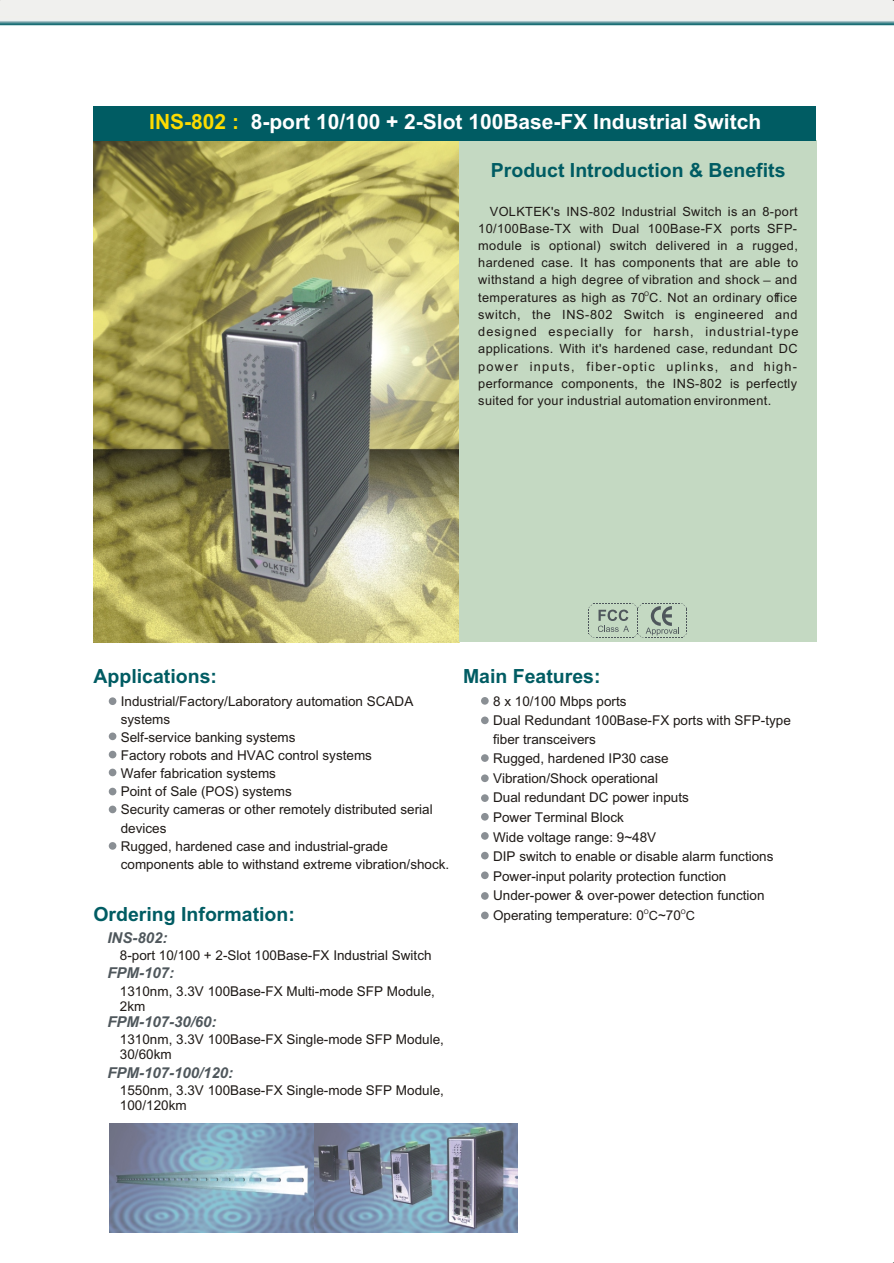
<style>
.page{position:relative;width:894px;height:1263px;background:#fff}
.page>*{position:absolute;margin:0;border:0;box-sizing:border-box;transform-origin:0 0}
.t1{font:700 21px "Arial";color:#fff}
.t2{font:700 19.5px "Arial";color:#005c63}
.t3{font:italic 700 15px "Arial";color:#4f575c}
.t4{font:13.5px/19.6px "Arial";color:#1f1a17}
.t5{font:12.75px/17.2px "Arial";letter-spacing:.03em;color:#1f1a17;text-align:justify}
.t6{font:6.3px "Arial";color:#1f1a17}
.s1{color:#fcdb00}
.s2{font-size:12.75px}
</style>
<div class="page">
<img style="left:94px;top:140px;width:365px;height:502px">
<div style="left:459px;top:141px;width:357px;height:501px;background:#c4d9c2"></div>
<img style="left:0;top:0;width:894px;height:26px">
<div style="left:94px;top:106px;width:722px;height:34px;background:#005c63"></div>
<div style="left:481px;top:697px;width:8px;height:8px;background:#8a8f94;border-radius:50%"></div>
<div style="left:481px;top:717px;width:8px;height:7px;background:#8a8f94;border-radius:50%"></div>
<div style="left:481px;top:754px;width:8px;height:8px;background:#8a8f94;border-radius:50%"></div>
<div style="left:481px;top:774px;width:8px;height:8px;background:#8a8f94;border-radius:50%"></div>
<div style="left:481px;top:794px;width:8px;height:8px;background:#8a8f94;border-radius:50%"></div>
<div style="left:481px;top:813px;width:8px;height:8px;background:#8a8f94;border-radius:50%"></div>
<div style="left:109px;top:697px;width:7px;height:8px;background:#8a8f94;border-radius:50%"></div>
<div style="left:109px;top:733px;width:7px;height:7px;background:#8a8f94;border-radius:50%"></div>
<div style="left:109px;top:751px;width:7px;height:7px;background:#8a8f94;border-radius:50%"></div>
<div style="left:109px;top:769px;width:7px;height:7px;background:#8a8f94;border-radius:50%"></div>
<div style="left:109px;top:788px;width:7px;height:7px;background:#8a8f94;border-radius:50%"></div>
<div style="left:109px;top:806px;width:7px;height:7px;background:#8a8f94;border-radius:50%"></div>
<div style="left:109px;top:842px;width:7px;height:8px;background:#8a8f94;border-radius:50%"></div>
<div style="left:481px;top:832px;width:8px;height:8px;background:#8a8f94;border-radius:50%"></div>
<div style="left:481px;top:852px;width:8px;height:7px;background:#8a8f94;border-radius:50%"></div>
<div style="left:481px;top:871px;width:8px;height:8px;background:#8a8f94;border-radius:50%"></div>
<div style="left:481px;top:892px;width:8px;height:8px;background:#8a8f94;border-radius:50%"></div>
<div style="left:481px;top:912px;width:8px;height:7px;background:#8a8f94;border-radius:50%"></div>
<svg style="left:588px;top:604px;width:99px;height:34px"></svg>
<img style="left:109px;top:1123px;width:408px;height:109px">
<h1 class="t1" style="left:149px;top:114px;width:614px"><span class="s1">INS-802 :</span> 8-port 10/100 + 2-Slot 100Base-FX Industrial Switch</h1>
<h2 class="t2" style="left:491px;top:163px;width:296px">Product Introduction &amp; Benefits</h2>
<p class="t5" style="left:478px;top:204px;width:321px;text-indent:12px">VOLKTEK's INS-802 Industrial Switch is an 8-port 10/100Base-TX with Dual 100Base-FX ports SFP&shy;module is optional) switch delivered in a rugged, hardened case. It has components that are able to</p>
<p class="t5" style="left:764px;top:267px;width:9px">_</p>
<p class="t5" style="left:478px;top:272px;width:322px">withstand a high degree of vibration and shock and temperatures as high as 70 . Not an ordinary office switch, the INS-802 Switch is engineered and designed especially for harsh, industrial-type applications. With it's hardened case, redundant DC power inputs, fiber-optic uplinks, and high&shy;performance components, the INS-802 is perfectly suited for your industrial automation environment.</p>
<p class="t6" style="left:644px;top:291px;width:6px">O</p>
<p class="t5" style="left:649px;top:290px;width:11px">C</p>
<h2 class="t2" style="left:94px;top:669px;width:125px">Applications:</h2>
<p class="t4" style="left:121px;top:693px;width:330px;line-height:18.1px">Industrial/Factory/Laboratory automation SCADA systems<br>Self-service banking systems<br>Factory robots and HVAC control systems<br>Wafer fabrication systems<br>Point of Sale (POS) systems<br>Security cameras or other remotely distributed serial devices<br>Rugged, hardened case and industrial-grade components able to withstand extreme vibration/shock.</p>
<h2 class="t2" style="left:93px;top:907px;width:203px">Ordering Information:</h2>
<p class="t3" style="left:107px;top:932px;width:62px">INS-802:</p>
<p class="t4" style="left:120px;top:946px;width:313px">8-port 10/100 + 2-Slot 100Base-FX Industrial Switch</p>
<p class="t3" style="left:107px;top:968px;width:68px">FPM-107:</p>
<p class="t3" style="left:107px;top:1016px;width:111px">FPM-107-30/60:</p>
<p class="t3" style="left:107px;top:1067px;width:127px">FPM-107-100/120:</p>
<p class="t4" style="left:120px;top:984px;width:317px;line-height:15.1px">1310nm, 3.3V 100Base-FX Multi-mode SFP Module,<br>2km</p>
<p class="t4" style="left:120px;top:1033px;width:326px;line-height:15.1px">1310nm, 3.3V 100Base-FX Single-mode SFP Module,<br>30/60km</p>
<p class="t4" style="left:120px;top:1084px;width:326px;line-height:15.1px">1550nm, 3.3V 100Base-FX Single-mode SFP Module,<br>100/120km</p>
<h2 class="t2" style="left:463px;top:669px;width:139px">Main Features:</h2>
<p class="t4" style="left:493px;top:693px;width:299px">8 x 10/100 Mbps ports<br>Dual Redundant 100Base-FX ports with SFP-type</p>
<p class="t4" style="left:493px;top:730px;width:282px">fiber transceivers<br>Rugged, hardened IP30 case<br>Vibration/Shock operational<br>Dual redundant DC power inputs<br>Power Terminal Block<br>Wide voltage range: 9~48V<br>DIP switch to enable or disable alarm functions<br>Power-input polarity protection function<br>Under-power &amp; over-power detection function</p>
<p class="t6" style="left:644px;top:909px;width:6px">O</p>
<p class="t6" style="left:681px;top:909px;width:6px">O</p>
<p class="t4" style="left:493px;top:907px;width:204px">Operating temperature: 0 <span class="s2">C</span>~70 <span class="s2">C</span></p>
</div>
